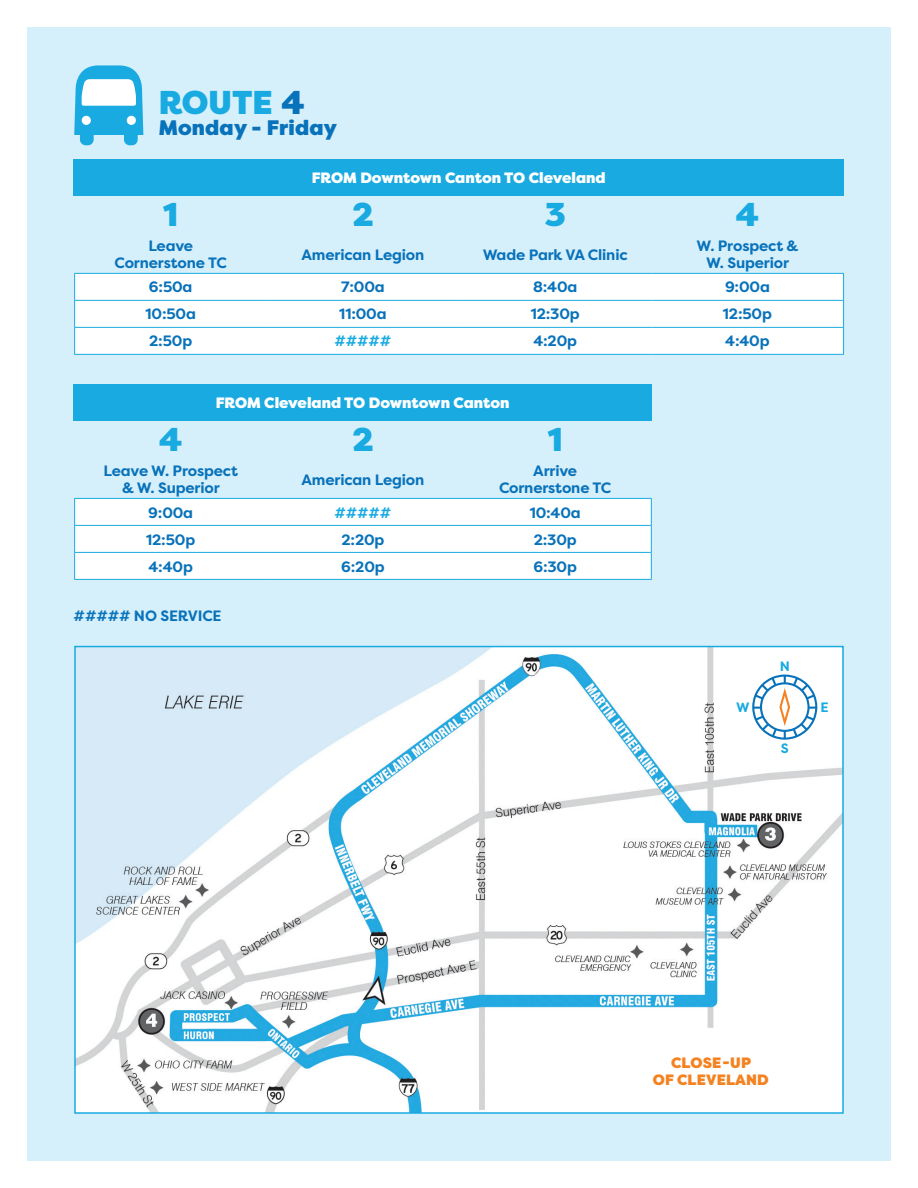
<style>
.page{position:relative;width:918px;height:1188px;background:#d6f0fb}
.page>*{position:absolute;margin:0;border:0;box-sizing:border-box;transform-origin:0 0}
.t1{font:900 33px "Filson Pro";color:#19aae1}
.t2{font:900 21px "Filson Pro";letter-spacing:.01em;color:#0872ba}
.t3{font:700 15px/16.5px "Filson Pro";letter-spacing:-.01em;color:#0872ba;text-align:center}
.t4{font:900 15px "Filson Pro";color:#fff}
.t5{font:900 15px/16.5px "Filson Pro";letter-spacing:.01em;color:#f58221;text-align:center}
.t6{font:700 15px "Filson Pro";color:#19aae1}
.t7{font:700 13.65px "Filson Pro";color:#19aae1}
.s1{color:#0872ba}
</style>
<div class="page">
<div style="left:891px;top:0;width:27px;height:1188px;background:#fff"></div>
<div style="left:0;top:0;width:27px;height:1188px;background:#fff"></div>
<div style="left:0;top:1161px;width:918px;height:27px;background:#fff"></div>
<div style="left:0;top:0;width:918px;height:27px;background:#fff"></div>
<div style="left:74px;top:159px;width:770px;height:37px;background:#19aae1"></div>
<div style="left:75px;top:274px;width:768px;height:80px;background:#fff"></div>
<hr style="left:74px;top:273px;width:193px;height:1px;background:#19aae1">
<hr style="left:267px;top:273px;width:192px;height:1px;background:#19aae1">
<hr style="left:459px;top:273px;width:192px;height:1px;background:#19aae1">
<hr style="left:651px;top:273px;width:193px;height:1px;background:#19aae1">
<hr style="left:74px;top:300px;width:193px;height:1px;background:#19aae1">
<hr style="left:267px;top:300px;width:192px;height:1px;background:#19aae1">
<hr style="left:459px;top:300px;width:192px;height:1px;background:#19aae1">
<hr style="left:651px;top:300px;width:193px;height:1px;background:#19aae1">
<svg style="left:74px;top:274px;width:1px;height:80px"></svg>
<hr style="left:74px;top:327px;width:193px;height:1px;background:#19aae1">
<hr style="left:74px;top:354px;width:193px;height:1px;background:#19aae1">
<hr style="left:267px;top:327px;width:192px;height:1px;background:#19aae1">
<hr style="left:267px;top:354px;width:192px;height:1px;background:#19aae1">
<hr style="left:459px;top:327px;width:192px;height:1px;background:#19aae1">
<hr style="left:459px;top:354px;width:192px;height:1px;background:#19aae1">
<hr style="left:651px;top:327px;width:193px;height:1px;background:#19aae1">
<svg style="left:843px;top:274px;width:1px;height:80px"></svg>
<hr style="left:651px;top:354px;width:193px;height:1px;background:#19aae1">
<div style="left:74px;top:384px;width:578px;height:37px;background:#19aae1"></div>
<div style="left:75px;top:499px;width:576px;height:80px;background:#fff"></div>
<hr style="left:74px;top:498px;width:193px;height:1px;background:#19aae1">
<hr style="left:267px;top:498px;width:192px;height:1px;background:#19aae1">
<hr style="left:459px;top:498px;width:193px;height:1px;background:#19aae1">
<hr style="left:74px;top:525px;width:193px;height:1px;background:#19aae1">
<hr style="left:267px;top:525px;width:192px;height:1px;background:#19aae1">
<hr style="left:459px;top:525px;width:193px;height:1px;background:#19aae1">
<svg style="left:74px;top:499px;width:1px;height:80px"></svg>
<hr style="left:74px;top:552px;width:193px;height:1px;background:#19aae1">
<hr style="left:74px;top:579px;width:193px;height:1px;background:#19aae1">
<hr style="left:267px;top:552px;width:192px;height:1px;background:#19aae1">
<hr style="left:267px;top:579px;width:192px;height:1px;background:#19aae1">
<hr style="left:459px;top:552px;width:193px;height:1px;background:#19aae1">
<svg style="left:651px;top:499px;width:1px;height:80px"></svg>
<hr style="left:459px;top:579px;width:193px;height:1px;background:#19aae1">
<svg style="left:74px;top:65px;width:69px;height:80px"></svg>
<img style="left:77px;top:649px;width:764px;height:462px">
<div style="left:789px;top:1094px;width:54px;height:19px;background:#fff"></div>
<div style="left:74px;top:646px;width:770px;height:468px;border:2px solid #19aae1"></div>
<svg style="left:752px;top:675px;width:65px;height:65px"></svg>
<h1 class="t1" style="left:159px;top:81px;width:147px">ROUTE <span class="s1">4</span></h1>
<h2 class="t2" style="left:159px;top:114px;width:180px">Monday - Friday</h2>
<p class="t4" style="left:312px;top:168px;width:295px">FROM Downtown Canton TO Cleveland</p>
<h1 class="t1" style="left:163px;top:194px;width:16px">1</h1>
<h1 class="t1" style="left:352px;top:194px;width:23px">2</h1>
<h1 class="t1" style="left:545px;top:194px;width:23px">3</h1>
<h1 class="t1" style="left:736px;top:194px;width:25px">4</h1>
<p class="t3" style="left:115px;top:238px;width:114px">Leave<br>Cornerstone TC</p>
<p class="t3" style="left:302px;top:246px;width:124px">American Legion</p>
<p class="t3" style="left:483px;top:246px;width:146px">Wade Park VA Clinic</p>
<p class="t3" style="left:696px;top:238px;width:103px">W. Prospect &amp;<br>W. Superior</p>
<p class="t3" style="left:149px;top:279px;width:45px">6:50a</p>
<p class="t3" style="left:341px;top:279px;width:45px">7:00a</p>
<p class="t3" style="left:533px;top:279px;width:46px">8:40a</p>
<p class="t3" style="left:725px;top:279px;width:46px">9:00a</p>
<p class="t3" style="left:146px;top:306px;width:52px">10:50a</p>
<p class="t3" style="left:339px;top:306px;width:49px">11:00a</p>
<p class="t3" style="left:531px;top:306px;width:51px">12:30p</p>
<p class="t3" style="left:723px;top:306px;width:51px">12:50p</p>
<p class="t3" style="left:149px;top:333px;width:45px">2:50p</p>
<p class="t6" style="left:335px;top:332px;width:58px">#####</p>
<p class="t3" style="left:533px;top:333px;width:45px">4:20p</p>
<p class="t3" style="left:725px;top:333px;width:46px">4:40p</p>
<p class="t4" style="left:216px;top:393px;width:295px">FROM Cleveland TO Downtown Canton</p>
<h1 class="t1" style="left:159px;top:419px;width:25px">4</h1>
<h1 class="t1" style="left:352px;top:419px;width:23px">2</h1>
<h1 class="t1" style="left:548px;top:419px;width:16px">1</h1>
<p class="t3" style="left:104px;top:463px;width:136px">Leave W. Prospect &amp; W. Superior</p>
<p class="t3" style="left:302px;top:471px;width:124px">American Legion</p>
<p class="t3" style="left:499px;top:463px;width:114px">Arrive<br>Cornerstone TC</p>
<p class="t3" style="left:148px;top:504px;width:46px">9:00a</p>
<p class="t6" style="left:335px;top:503px;width:58px">#####</p>
<p class="t3" style="left:530px;top:504px;width:53px">10:40a</p>
<p class="t3" style="left:146px;top:531px;width:51px">12:50p</p>
<p class="t3" style="left:341px;top:531px;width:44px">2:20p</p>
<p class="t3" style="left:534px;top:531px;width:45px">2:30p</p>
<p class="t3" style="left:149px;top:558px;width:46px">4:40p</p>
<p class="t3" style="left:341px;top:558px;width:45px">6:20p</p>
<p class="t3" style="left:533px;top:558px;width:45px">6:30p</p>
<p class="t3" style="left:74px;top:607px;width:149px">##### NO SERVICE</p>
<p class="t7" style="left:780px;top:658px;width:12px">N</p>
<p class="t7" style="left:736px;top:698px;width:15px">W</p>
<p class="t7" style="left:821px;top:698px;width:10px">E</p>
<p class="t7" style="left:781px;top:739px;width:10px">S</p>
<p class="t5" style="left:653px;top:1055px;width:118px">CLOSE-UP<br>OF CLEVELAND</p>
</div>
